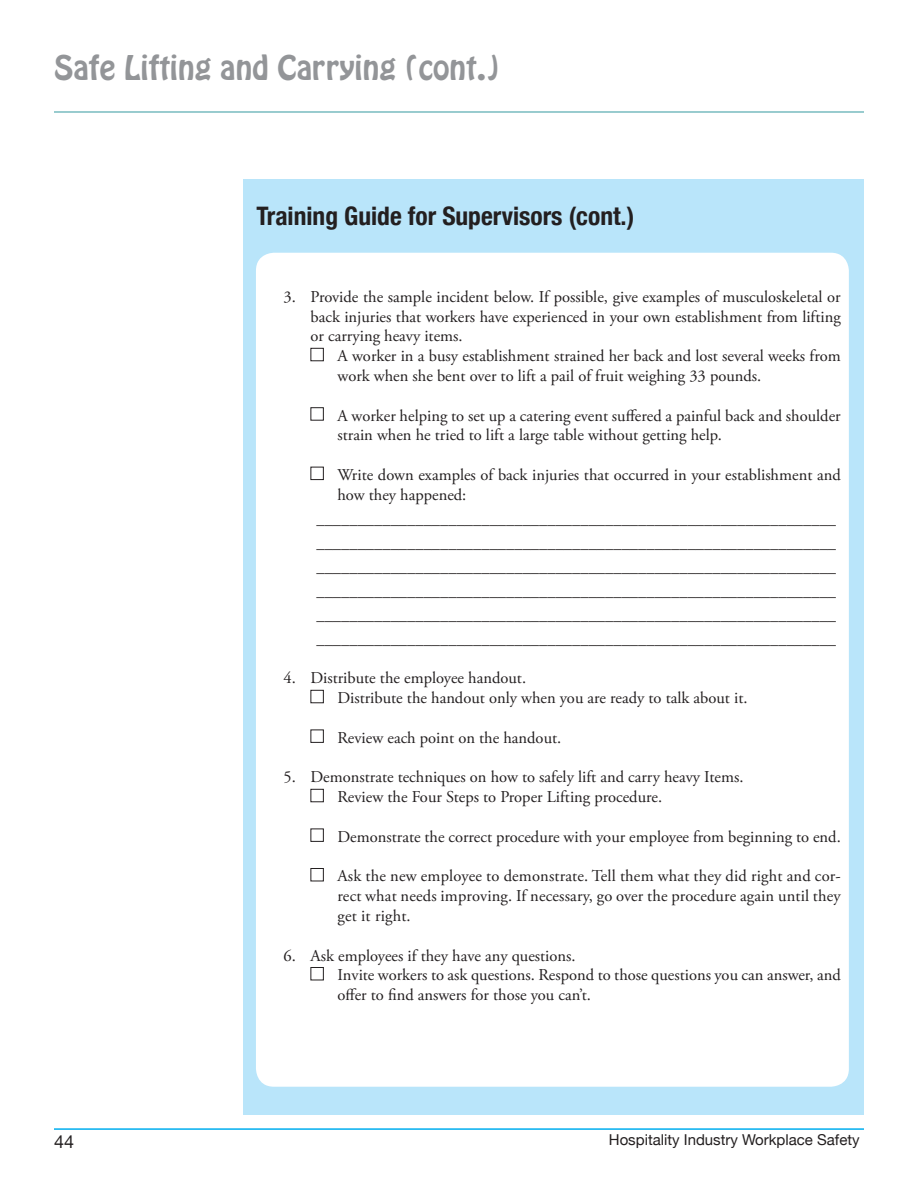
<style>
.page{position:relative;width:918px;height:1188px;background:#fff}
.page>*{position:absolute;margin:0;border:0;box-sizing:border-box;transform-origin:0 0}
.t1{font:30px "Hobo Std";color:#939598}
.t2{font:700 condensed 25.5px "Helvetica Neue";color:#231f20}
.t3{font:18px "Helvetica Neue";color:#231f20}
.t4{font:16.5px/19.8px "Adobe Garamond Pro";color:#231f20}
.t5{font:15px "Helvetica Neue";color:#231f20}
</style>
<div class="page">
<hr style="left:54px;top:111px;width:810px;height:2px;background:#78bbbf">
<hr style="left:54px;top:1128px;width:810px;height:2px;background:#00aeef">
<div style="left:243px;top:179px;width:621px;height:936px;background:#b9e5fa"></div>
<div style="left:256px;top:253px;width:593px;height:834px;background:#fff;border-radius:18px"></div>
<div style="left:310px;top:348px;width:14px;height:13px;border:1px solid #231f20"></div>
<div style="left:310px;top:407px;width:14px;height:14px;border:1px solid #231f20"></div>
<div style="left:310px;top:467px;width:14px;height:13px;border:1px solid #231f20"></div>
<div style="left:310px;top:690px;width:14px;height:13px;border:1px solid #231f20"></div>
<div style="left:310px;top:730px;width:14px;height:13px;border:1px solid #231f20"></div>
<div style="left:310px;top:789px;width:14px;height:13px;border:1px solid #231f20"></div>
<div style="left:310px;top:829px;width:14px;height:13px;border:1px solid #231f20"></div>
<div style="left:310px;top:868px;width:14px;height:13px;border:1px solid #231f20"></div>
<div style="left:310px;top:967px;width:14px;height:13px;border:1px solid #231f20"></div>
<h1 class="t1" style="left:54px;top:47px;width:447px">Safe Lifting and Carrying (cont.)</h1>
<h2 class="t2" style="left:256px;top:200px;width:379px">Training Guide for Supervisors (cont.)</h2>
<p class="t4" style="left:310px;top:287px;width:532px;text-align:justify;text-indent:-27px">3. Provide the sample incident below. If possible, give examples of musculoskeletal or back injuries that workers have experienced in your own establishment from lifting or carrying heavy items.</p>
<p class="t4" style="left:338px;top:347px;width:505px">A worker in a busy establishment strained her back and lost several weeks from work when she bent over to lift a pail of fruit weighing 33 pounds.</p>
<p class="t4" style="left:338px;top:406px;width:505px">A worker helping to set up a catering event suffered a painful back and shoulder strain when he tried to lift a large table without getting help.</p>
<p class="t4" style="left:338px;top:465px;width:505px">Write down examples of back injuries that occurred in your establishment and how they happened:</p>
<p class="t4" style="left:316px;top:507px;width:521px;line-height:24px;text-align:justify">_______________________________________________________________ _______________________________________________________________ _______________________________________________________________ _______________________________________________________________ _______________________________________________________________ _______________________________________________________________</p>
<p class="t4" style="left:338px;top:669px;width:412px;text-indent:-54px">4. Distribute the employee handout.<br>Distribute the handout only when you are ready to talk about it.</p>
<p class="t4" style="left:338px;top:728px;width:225px">Review each point on the handout.</p>
<p class="t4" style="left:338px;top:768px;width:407px;text-indent:-54px">5. Demonstrate techniques on how to safely lift and carry heavy Items.<br>Review the Four Steps to Proper Lifting procedure.</p>
<p class="t4" style="left:338px;top:827px;width:505px">Demonstrate the correct procedure with your employee from beginning to end.</p>
<p class="t4" style="left:338px;top:867px;width:505px;text-align:justify">Ask the new employee to demonstrate. Tell them what they did right and cor&shy;rect what needs improving. If necessary, go over the procedure again until they get it right.</p>
<p class="t4" style="left:338px;top:946px;width:505px;text-indent:-54px">6. Ask employees if they have any questions.<br>Invite workers to ask questions. Respond to those questions you can answer, and offer to find answers for those you can’t.</p>
<p class="t3" style="left:54px;top:1130px;width:22px">44</p>
<p class="t5" style="left:609px;top:1130px;width:252px">Hospitality Industry Workplace Safety</p>
</div>
